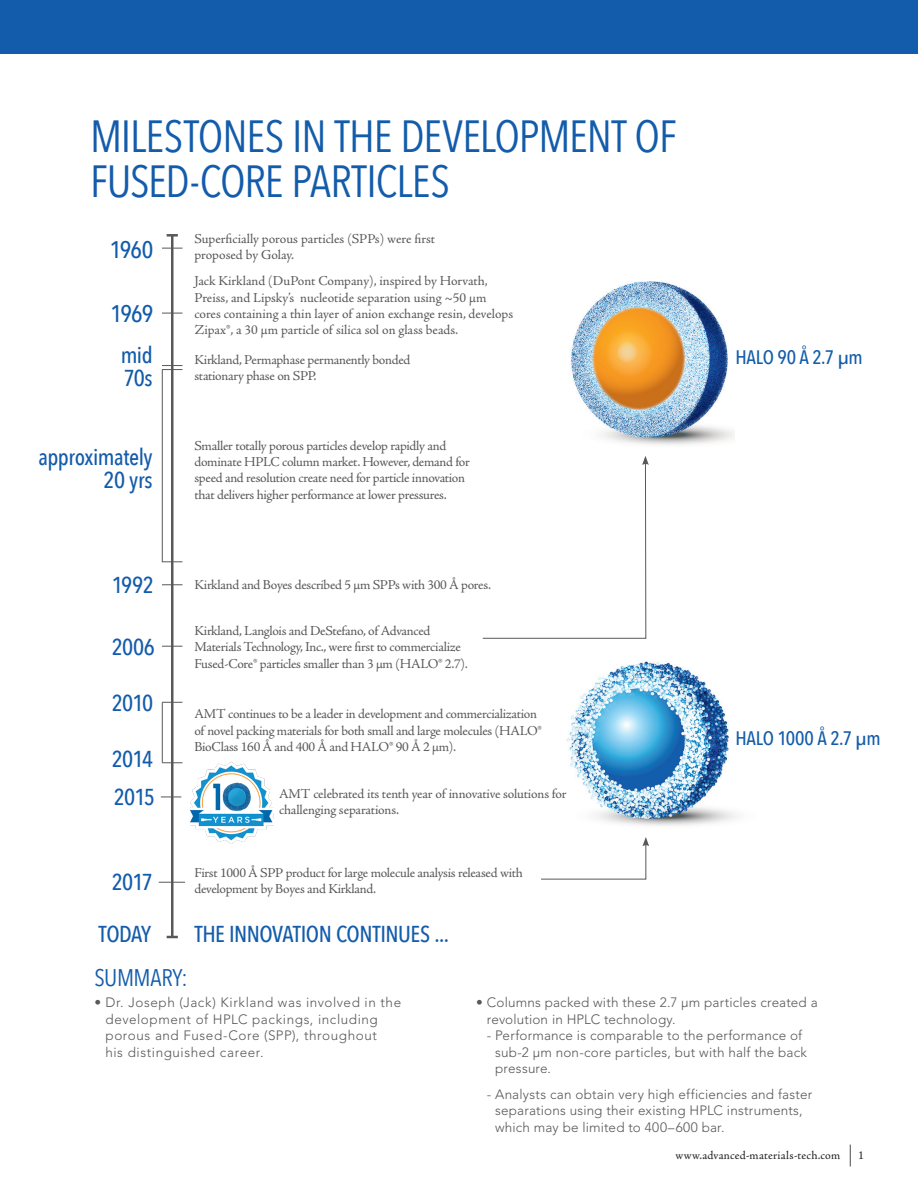
<style>
.page{position:relative;width:918px;height:1188px;background:#fff}
.page>*{position:absolute;margin:0;border:0;box-sizing:border-box;transform-origin:0 0}
.t1{font:45px/45px "Avenir Next Condensed";letter-spacing:-.025em;color:#135cab}
.t2{font:24px "Avenir Next Condensed";letter-spacing:-.015em;color:#135cab}
.t3{font:500 24px "Avenir Next Condensed";letter-spacing:-.035em;color:#135cab}
.t4{font:500 22.95px/23px "Avenir Next Condensed";letter-spacing:-.025em;color:#135cab}
.t5{font:500 19.5px "Avenir Next Condensed";letter-spacing:-.01em;color:#135cab}
.t6{font:13.65px/16.4px "Adobe Jenson Pro";letter-spacing:-.02em;color:#57585a}
.t7{font:300 13.5px/16.5px "Avenir LT Std";letter-spacing:.015em;color:#57585a}
.t8{font:300 13.5px/16.5px "Avenir LT Std";letter-spacing:.04em;color:#57585a}
.t9{font:12px "Adobe Jenson Pro";letter-spacing:.02em;color:#231f20}
.s1{font-size:21px}
</style>
<div class="page">
<div style="left:0;top:0;width:918px;height:54px;background:#135cab"></div>
<img style="left:567px;top:661px;width:170px;height:165px">
<hr style="left:171px;top:235px;width:3px;height:702px;background:#57585a">
<svg style="left:167px;top:234px;width:11px;height:3px"></svg>
<svg style="left:167px;top:936px;width:11px;height:2px"></svg>
<svg style="left:162px;top:248px;width:21px;height:1px"></svg>
<svg style="left:162px;top:313px;width:21px;height:1px"></svg>
<svg style="left:162px;top:584px;width:21px;height:1px"></svg>
<svg style="left:162px;top:762px;width:21px;height:1px"></svg>
<svg style="left:162px;top:365px;width:21px;height:5px"></svg>
<svg style="left:162px;top:702px;width:21px;height:1px"></svg>
<svg style="left:162px;top:562px;width:21px;height:1px"></svg>
<hr style="left:162px;top:370px;width:1px;height:192px;background:#57585a">
<hr style="left:162px;top:703px;width:1px;height:59px;background:#57585a">
<svg style="left:159px;top:882px;width:26px;height:1px"></svg>
<svg style="left:162px;top:646px;width:21px;height:1px"></svg>
<img style="left:571px;top:281px;width:164px;height:164px">
<svg style="left:161px;top:797px;width:20px;height:1px"></svg>
<img style="left:190px;top:761px;width:83px;height:83px">
<svg style="left:482px;top:456px;width:167px;height:183px"></svg>
<svg style="left:541px;top:837px;width:108px;height:43px"></svg>
<p class="t1" style="left:90px;top:111px;width:589px">MILESTONES IN THE DEVELOPMENT OF<br>FUSED-CORE PARTICLES</p>
<p class="t6" style="left:194px;top:230px;width:242px">Superficially porous particles (SPPs) were first proposed by Golay.</p>
<p class="t6" style="left:194px;top:273px;width:320px">Jack Kirkland (DuPont Company), inspired by Horvath, Preiss, and Lipsky’s nucleotide separation using ~50 µm cores containing a thin layer of anion exchange resin, develops Zipax®, a 30 µm particle of silica sol on glass beads.</p>
<p class="t6" style="left:194px;top:352px;width:217px">Kirkland, Permaphase permanently bonded stationary phase on SPP.</p>
<p class="t3" style="left:110px;top:235px;width:45px">1960</p>
<p class="t3" style="left:110px;top:299px;width:44px">1969</p>
<p class="t4" style="left:121px;top:343px;width:34px">mid<br>70s</p>
<h3 class="t4" style="left:38px;top:446px;width:116px;text-align:right">approximately<br>20 yrs</h3>
<p class="t6" style="left:194px;top:437px;width:277px">Smaller totally porous particles develop rapidly and dominate HPLC column market. However, demand for speed and resolution create need for particle innovation that delivers higher performance at lower pressures.</p>
<p class="t4" style="left:112px;top:574px;width:44px">1992</p>
<p class="t4" style="left:112px;top:635px;width:45px">2006</p>
<p class="t4" style="left:112px;top:691px;width:43px">2010</p>
<p class="t4" style="left:112px;top:748px;width:43px">2014</p>
<p class="t4" style="left:114px;top:786px;width:43px">2015</p>
<p class="t6" style="left:194px;top:577px;width:298px">Kirkland and Boyes described 5 µm SPPs with 300 Å pores.</p>
<p class="t6" style="left:194px;top:623px;width:275px">Kirkland, Langlois and DeStefano, of Advanced<br>Materials Technology, Inc., were first to commercialize<br>Fused-Core® particles smaller than 3 µm (HALO® 2.7).</p>
<p class="t6" style="left:194px;top:706px;width:349px">AMT continues to be a leader in development and commercialization of novel packing materials for both small and large molecules (HALO®<br>BioClass 160 Å and 400 Å and HALO® 90 Å 2 µm).</p>
<p class="t6" style="left:279px;top:785px;width:289px">AMT celebrated its tenth year of innovative solutions for challenging separations.</p>
<p class="t4" style="left:112px;top:871px;width:43px">2017</p>
<p class="t4" style="left:99px;top:922px;width:54px">TODAY</p>
<p class="t6" style="left:194px;top:865px;width:330px">First 1000 Å SPP product for large molecule analysis released with development by Boyes and Kirkland.</p>
<p class="t4" style="left:194px;top:922px;width:256px">THE INNOVATION CONTINUES ...</p>
<p class="t2" style="left:94px;top:957px;width:95px">SUMMARY:</p>
<p class="t5" style="left:735px;top:346px;width:129px">HALO 90 Å 2.7 µm</p>
<p class="t5" style="left:735px;top:727px;width:147px">HALO 1000 Å 2.7 µm</p>
<p class="t8" style="left:106px;top:994px;width:297px;text-indent:-11px">• Dr. Joseph (Jack) Kirkland was involved in the development of HPLC packings, including porous and Fused-Core (SPP), throughout<br>his distinguished career.</p>
<p class="t7" style="left:487px;top:994px;width:332px;text-indent:-11px">• Columns packed with these 2.7 µm particles created a revolution in HPLC technology.</p>
<p class="t7" style="left:495px;top:1027px;width:313px;text-indent:-8px">- Performance is comparable to the performance of sub-2 µm non-core particles, but with half the back pressure.</p>
<p class="t7" style="left:495px;top:1086px;width:319px;text-indent:-8px">- Analysts can obtain very high efficiencies and faster separations using their existing HPLC instruments, which may be limited to 400–600 bar.</p>
<p class="t9" style="left:675px;top:1148px;width:190px">www.advanced-materials-tech.com <span class="s1">|</span> 1</p>
</div>
